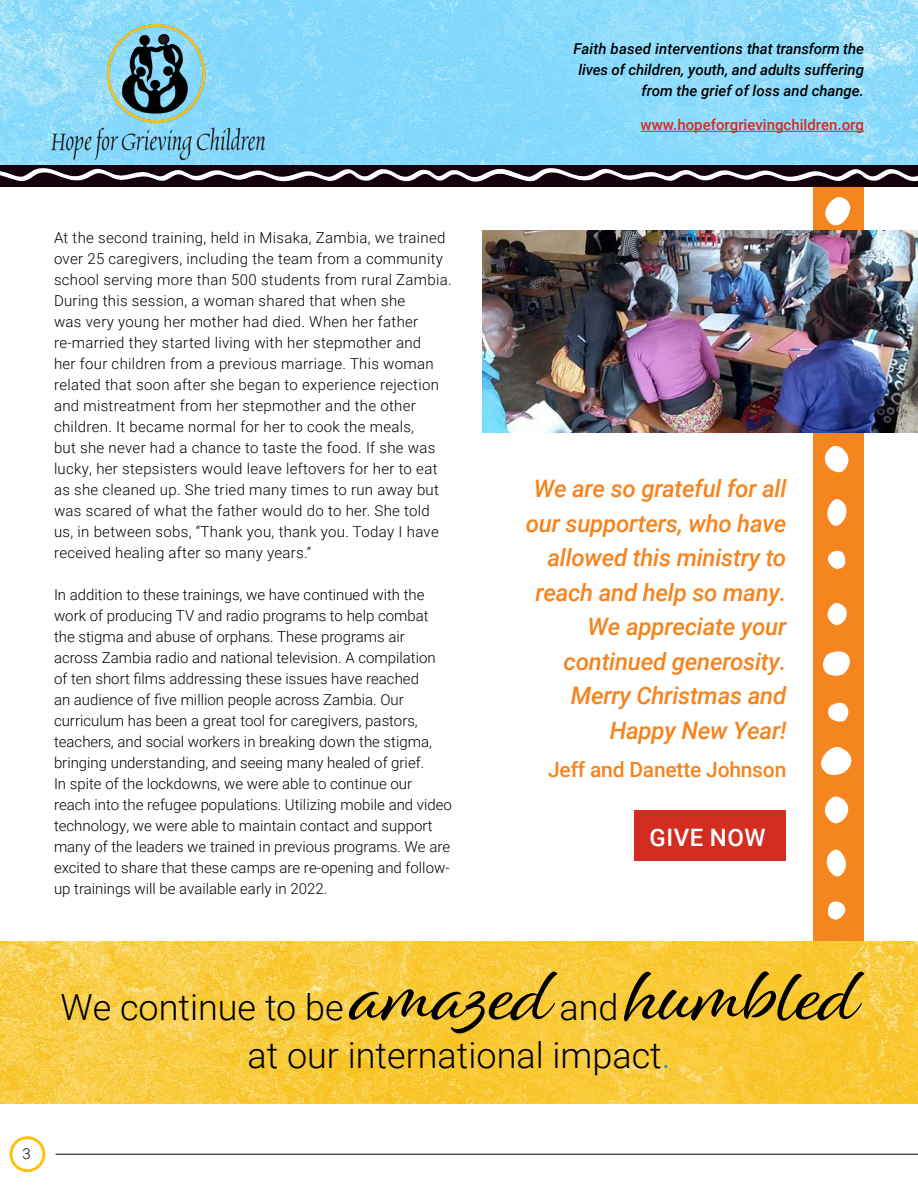
<style>
.page{position:relative;width:918px;height:1188px;background:#fff}
.page>*{position:absolute;margin:0;border:0;box-sizing:border-box;transform-origin:0 0}
.t1{font:81px "Alisha";color:#000}
.t2{font:300 36px "Roboto";color:#000}
.t3{font:italic 500 24px/34.5px "Roboto";letter-spacing:-.01em;color:#f5841f;text-align:right}
.t4{font:500 24px "Roboto";letter-spacing:.025em;color:#fff}
.t5{font:500 21px "Roboto";letter-spacing:-.01em;color:#f5841f}
.t6{font:300 15px/21px "Roboto";letter-spacing:.02em;color:#000}
.t7{font:300 15px/21px "Roboto";color:#000}
.t8{font:italic 500 15px/21px "Roboto";color:#000;text-align:right}
.t9{font:500 15px "Roboto";color:#d22d20}
.s1{color:#009bdf}
</style>
<div class="page">
<div style="left:9px;top:1136px;width:36px;height:36px;border:3px solid #ffc20e;border-radius:50%"></div>
<hr style="left:56px;top:1154px;width:862px;height:1px;background:#000">
<div style="left:634px;top:810px;width:152px;height:51px;background:#d22d20"></div>
<div style="left:813px;top:161px;width:51px;height:922px;background:#f5851f"></div>
<svg style="left:825px;top:197px;width:25px;height:29px"></svg>
<svg style="left:828px;top:901px;width:18px;height:19px"></svg>
<svg style="left:826px;top:849px;width:20px;height:28px"></svg>
<svg style="left:824px;top:796px;width:25px;height:27px"></svg>
<svg style="left:821px;top:747px;width:31px;height:29px"></svg>
<svg style="left:828px;top:702px;width:21px;height:20px"></svg>
<svg style="left:823px;top:651px;width:27px;height:25px"></svg>
<svg style="left:827px;top:602px;width:20px;height:23px"></svg>
<svg style="left:827px;top:550px;width:18px;height:19px"></svg>
<svg style="left:827px;top:499px;width:20px;height:27px"></svg>
<svg style="left:824px;top:445px;width:25px;height:28px"></svg>
<img style="left:0;top:0;width:918px;height:165px">
<img style="left:0;top:942px;width:918px;height:162px">
<div style="left:0;top:165px;width:918px;height:22px;background:#14000d"></div>
<svg style="left:0;top:168px;width:918px;height:14px"></svg>
<img style="left:52px;top:25px;width:215px;height:134px">
<img style="left:482px;top:230px;width:436px;height:203px">
<hr style="left:641px;top:131px;width:223px;height:1px;background:#d22d20">
<p class="t8" style="left:573px;top:37px;width:292px">Faith based interventions that transform the lives of children, youth, and adults suffering from the grief of loss and change.</p>
<p class="t9" style="left:641px;top:114px;width:225px">www.hopeforgrievingchildren.org</p>
<p class="t6" style="left:54px;top:226px;width:399px">At the second training, held in Misaka, Zambia, we trained over 25 caregivers, including the team from a community school serving more than 500 students from rural Zambia.<br>During this session, a woman shared that when she<br>was very young her mother had died. When her father re-married they started living with her stepmother and<br>her four children from a previous marriage. This woman related that soon after she began to experience rejection and mistreatment from her stepmother and the other children. It became normal for her to cook the meals,<br>but she never had a chance to taste the food. If she was lucky, her stepsisters would leave leftovers for her to eat as she cleaned up. She tried many times to run away but was scared of what the father would do to her. She told us, in between sobs, “Thank you, thank you. Today I have received healing after so many years.”</p>
<p class="t7" style="left:54px;top:583px;width:400px">In addition to these trainings, we have continued with the work of producing TV and radio programs to help combat the stigma and abuse of orphans. These programs air across Zambia radio and national television. A compilation of ten short films addressing these issues have reached<br>an audience of five million people across Zambia. Our curriculum has been a great tool for caregivers, pastors, teachers, and social workers in breaking down the stigma, bringing understanding, and seeing many healed of grief.<br>In spite of the lockdowns, we were able to continue our reach into the refugee populations. Utilizing mobile and video technology, we were able to maintain contact and support many of the leaders we trained in previous programs. We are excited to share that these camps are re-opening and follow&shy;up trainings will be available early in 2022.</p>
<h3 class="t3" style="left:526px;top:470px;width:262px">We are so grateful for all our supporters, who have allowed this ministry to reach and help so many.<br>We appreciate your continued generosity.<br>Merry Christmas and<br>Happy New Year!</h3>
<h3 class="t5" style="left:548px;top:755px;width:240px">Jeff and Danette Johnson</h3>
<h3 class="t4" style="left:649px;top:821px;width:118px">GIVE NOW</h3>
<p class="t7" style="left:22px;top:1142px;width:10px">3</p>
<h1 class="t1" style="left:627px;top:945px;width:232px">humbled</h1>
<h2 class="t2" style="left:247px;top:1030px;width:425px">at our international impact<span class="s1">.</span></h2>
<h1 class="t1" style="left:353px;top:945px;width:200px">amazed</h1>
<h2 class="t2" style="left:60px;top:982px;width:285px">We continue to be</h2>
<h2 class="t2" style="left:559px;top:982px;width:61px">and</h2>
</div>
